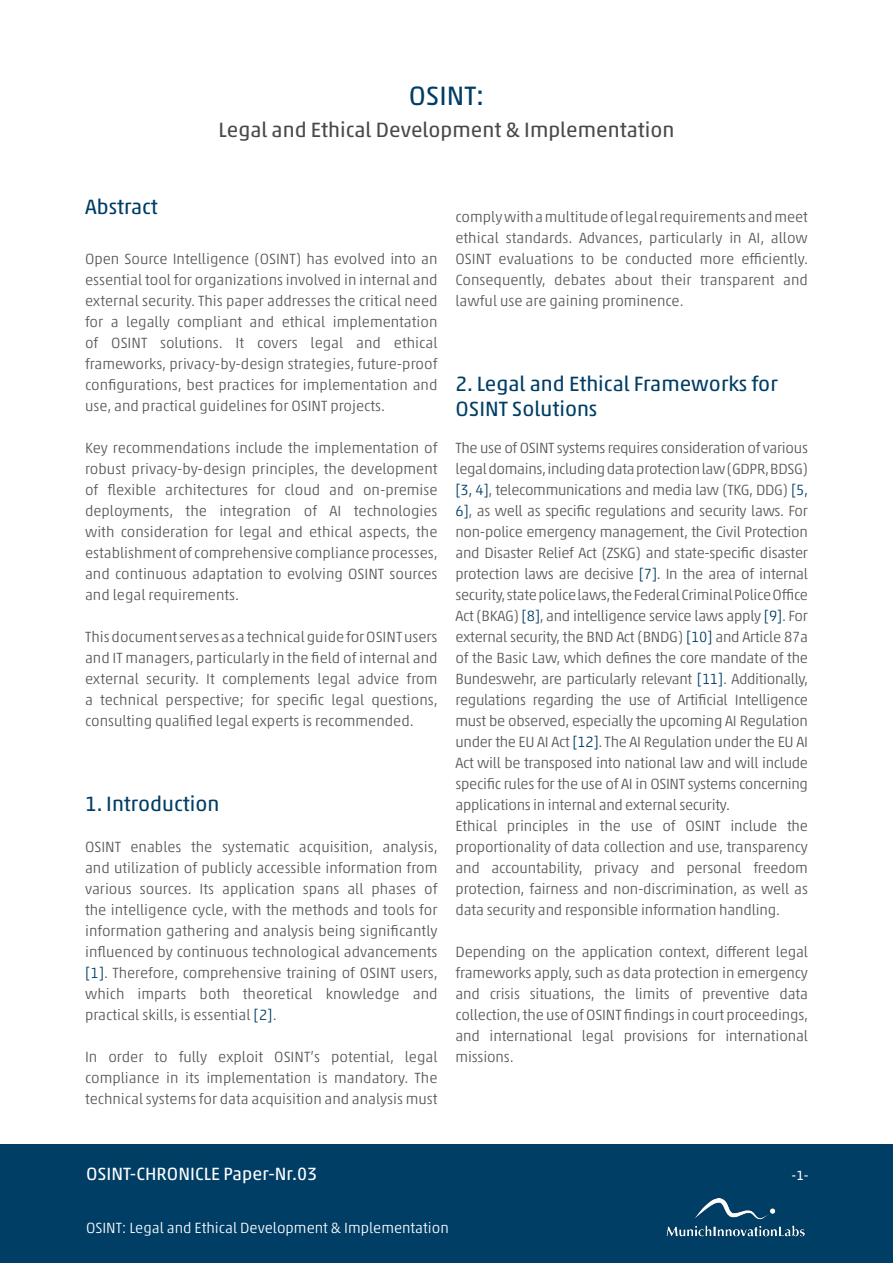
<style>
.page{position:relative;width:893px;height:1263px;background:#fff}
.page>*{position:absolute;margin:0;border:0;box-sizing:border-box;transform-origin:0 0}
.Paper_Überschrift{font:27px "Akko Pro";color:#003e66}
.Fließtext_Überschrift{font:21px/25.5px "Akko Pro";color:#003e66}
.Paper_Überschrift_2{font:21px "Akko Pro";color:#4a4a49}
.t1{font:18px "Akko Pro";color:#fff}
.Fließtext{font:300 15px/21px "Akko Pro";color:#575756;text-align:justify}
.t2{font:300 15px "Akko Pro";color:#fff}
.t3{font:13.5px "Akko Pro";color:#fff}
.s1{color:#003e66}
</style>
<div class="page">
<div style="left:0;top:1144px;width:893px;height:119px;background:#003e66"></div>
<img style="left:666px;top:1198px;width:139px;height:39px">
<p class="Paper_Überschrift" style="left:409px;top:80px;width:77px">OSINT:</p>
<p class="Paper_Überschrift_2" style="left:219px;top:117px;width:457px">Legal and Ethical Development &amp; Implementation</p>
<p class="Fließtext_Überschrift" style="left:85px;top:194px;width:74px">Abstract</p>
<p class="Fließtext" style="left:85px;top:248px;width:354px">Open Source Intelligence (OSINT) has evolved into an essential tool for organizations involved in internal and external security. This paper addresses the critical need for a legally compliant and ethical implementation of OSINT solutions. It covers legal and ethical frameworks, privacy-by-design strategies, future-proof configurations, best practices for implementation and use, and practical guidelines for OSINT projects.</p>
<p class="Fließtext" style="left:85px;top:437px;width:354px">Key recommendations include the implementation of robust privacy-by-design principles, the development of flexible architectures for cloud and on-premise deployments, the integration of AI technologies with consideration for legal and ethical aspects, the establishment of comprehensive compliance processes, and continuous adaptation to evolving OSINT sources and legal requirements.</p>
<p class="Fließtext" style="left:85px;top:626px;width:354px">This document serves as a technical guide for OSINT users and IT managers, particularly in the field of internal and external security. It complements legal advice from a technical perspective; for specific legal questions, consulting qualified legal experts is recommended.</p>
<p class="Fließtext_Überschrift" style="left:85px;top:791px;width:136px">1. Introduction</p>
<p class="Fließtext" style="left:85px;top:836px;width:354px">OSINT enables the systematic acquisition, analysis, and utilization of publicly accessible information from various sources. Its application spans all phases of the intelligence cycle, with the methods and tools for information gathering and analysis being significantly influenced by continuous technological advancements <span class="s1">[1]</span>. Therefore, comprehensive training of OSINT users, which imparts both theoretical knowledge and practical skills, is essential <span class="s1">[2]</span>.</p>
<p class="Fließtext" style="left:85px;top:1046px;width:354px">In order to fully exploit OSINT’s potential, legal compliance in its implementation is mandatory. The technical systems for data acquisition and analysis must</p>
<p class="Fließtext" style="left:455px;top:206px;width:354px">comply with a multitude of legal requirements and meet ethical standards. Advances, particularly in AI, allow OSINT evaluations to be conducted more efficiently.<br>Consequently, debates about their transparent and lawful use are gaining prominence.</p>
<p class="Fließtext_Überschrift" style="left:455px;top:371px;width:324px">2. Legal and Ethical Frameworks for<br>OSINT Solutions</p>
<p class="Fließtext" style="left:455px;top:437px;width:354px">The use of OSINT systems requires consideration of various legal domains, including data protection law (GDPR, BDSG) <span class="s1">[3, 4]</span>, telecommunications and media law (TKG, DDG) <span class="s1">[5, 6]</span>, as well as specific regulations and security laws. For non-police emergency management, the Civil Protection and Disaster Relief Act (ZSKG) and state-specific disaster protection laws are decisive <span class="s1">[7]</span>. In the area of internal security, state police laws, the Federal Criminal Police Office Act (BKAG) <span class="s1">[8]</span>, and intelligence service laws apply <span class="s1">[9]</span>. For external security, the BND Act (BNDG) <span class="s1">[10]</span> and Article 87a of the Basic Law, which defines the core mandate of the Bundeswehr, are particularly relevant <span class="s1">[11]</span>. Additionally, regulations regarding the use of Artificial Intelligence must be observed, especially the upcoming AI Regulation under the EU AI Act <span class="s1">[12]</span>. The AI Regulation under the EU AI Act will be transposed into national law and will include specific rules for the use of AI in OSINT systems concerning applications in internal and external security.</p>
<p class="Fließtext" style="left:455px;top:815px;width:354px">Ethical principles in the use of OSINT include the proportionality of data collection and use, transparency and accountability, privacy and personal freedom protection, fairness and non-discrimination, as well as data security and responsible information handling.</p>
<p class="Fließtext" style="left:455px;top:941px;width:354px">Depending on the application context, different legal frameworks apply, such as data protection in emergency and crisis situations, the limits of preventive data collection, the use of OSINT findings in court proceedings, and international legal provisions for international missions.</p>
<p class="t1" style="left:86px;top:1162px;width:233px">OSINT-CHRONICLE Paper-Nr.03</p>
<p class="t3" style="left:791px;top:1167px;width:19px">-1-</p>
<p class="t2" style="left:86px;top:1218px;width:364px">OSINT: Legal and Ethical Development &amp; Implementation</p>
</div>
